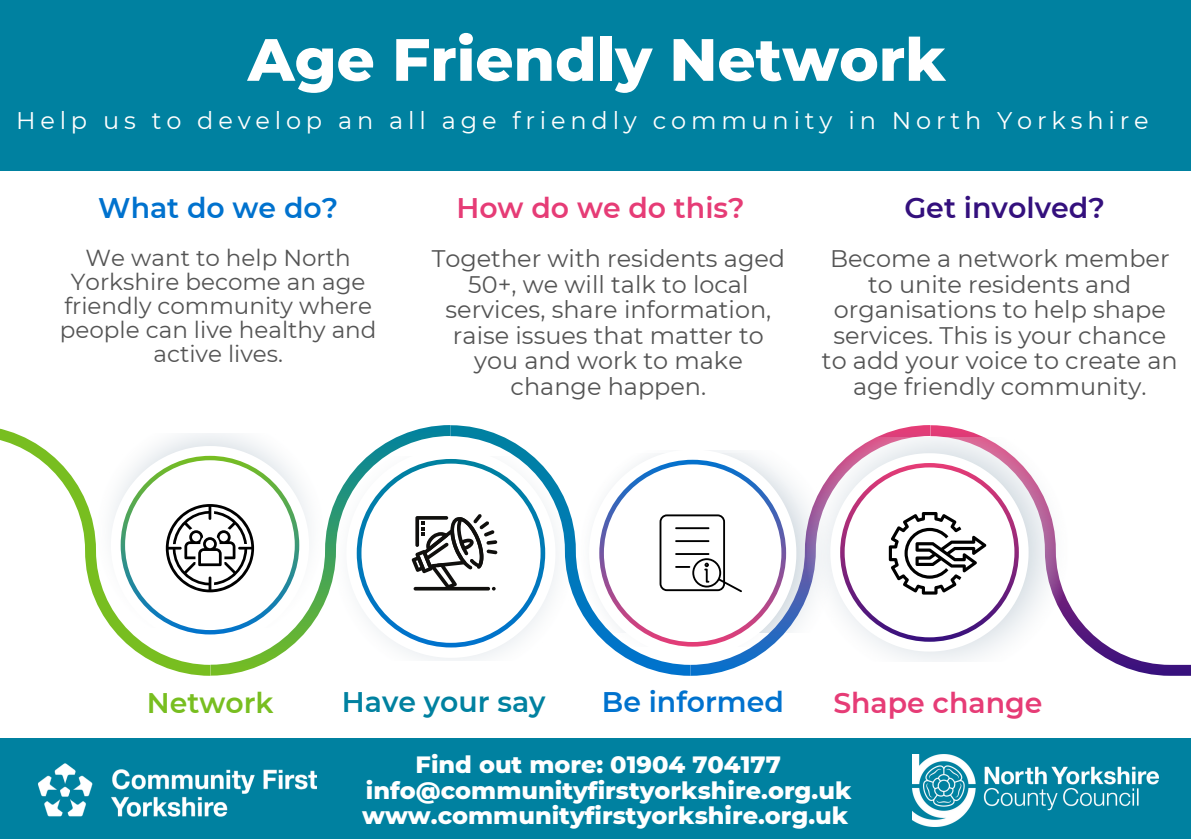
<style>
.page{position:relative;width:1191px;height:839px;background:#fff}
.page>*{position:absolute;margin:0;border:0;box-sizing:border-box;transform-origin:0 0}
.t1{font:800 59.6px "Montserrat";color:#fff}
.t2{font:600 28.4px "Montserrat";color:#e63c76}
.t3{font:600 28.4px "Montserrat";color:#0072ce}
.t4{font:600 28.4px "Montserrat";color:#34107d}
.t5{font:600 28.4px "Montserrat";color:#0081a0}
.t6{font:600 28.4px "Montserrat";color:#78be20}
.t7{font:24px/25.6px "Montserrat";color:#545454;text-align:center}
.t8{font:800 24px/25.6px "Montserrat";color:#fff}
.t9{font:24px "Montserrat";letter-spacing:.2em;color:#fff}
.t10{font:23px/24px "Montserrat";color:#545454;text-align:center}
</style>
<div class="page">
<svg style="left:0;top:428px;width:210px;height:247px"></svg>
<svg style="left:211px;top:425px;width:239px;height:250px"></svg>
<svg style="left:450px;top:425px;width:240px;height:250px"></svg>
<svg style="left:690px;top:425px;width:240px;height:250px"></svg>
<svg style="left:930px;top:425px;width:261px;height:250px"></svg>
<img style="left:808px;top:437px;width:261px;height:224px">
<svg style="left:346px;top:448px;width:209px;height:209px"></svg>
<svg style="left:357px;top:459px;width:188px;height:188px"></svg>
<svg style="left:589px;top:449px;width:207px;height:207px"></svg>
<svg style="left:111px;top:446px;width:198px;height:198px"></svg>
<div style="left:0;top:0;width:1191px;height:171px;background:#0081a0"></div>
<div style="left:0;top:738px;width:1191px;height:100px;background:#0081a0"></div>
<svg style="left:599px;top:459px;width:187px;height:187px"></svg>
<svg style="left:830px;top:453px;width:199px;height:198px"></svg>
<img style="left:38px;top:763px;width:279px;height:54px">
<img style="left:912px;top:754px;width:246px;height:72px">
<h1 class="t1" style="left:248px;top:23px;width:700px">Age Friendly Network</h1>
<p class="t9" style="left:16px;top:105px;width:1134px">Help us to develop an all age friendly community in North Yorkshire</p>
<p class="t3" style="left:98px;top:191px;width:241px">What do we do?</p>
<p class="t10" style="left:60px;top:246px;width:318px">We want to help North<br>Yorkshire become an age friendly community where people can live healthy and active lives.</p>
<p class="t2" style="left:456px;top:191px;width:290px">How do we do this?</p>
<p class="t7" style="left:432px;top:245px;width:355px">Together with residents aged<br>50+, we will talk to local services, share information, raise issues that matter to you and work to make change happen.</p>
<p class="t4" style="left:904px;top:191px;width:202px">Get involved?</p>
<p class="t7" style="left:822px;top:245px;width:357px">Become a network member to unite residents and organisations to help shape services. This is your chance to add your voice to create an age friendly community.</p>
<p class="t6" style="left:147px;top:685px;width:128px">Network</p>
<p class="t5" style="left:342px;top:684px;width:205px">Have your say</p>
<p class="t3" style="left:602px;top:684px;width:184px">Be informed</p>
<p class="t2" style="left:833px;top:685px;width:210px">Shape change</p>
<p class="t8" style="left:362px;top:751px;width:491px;text-indent:54px">Find out more: 01904 704177 info@communityfirstyorkshire.org.uk www.communityfirstyorkshire.org.uk</p>
</div>
